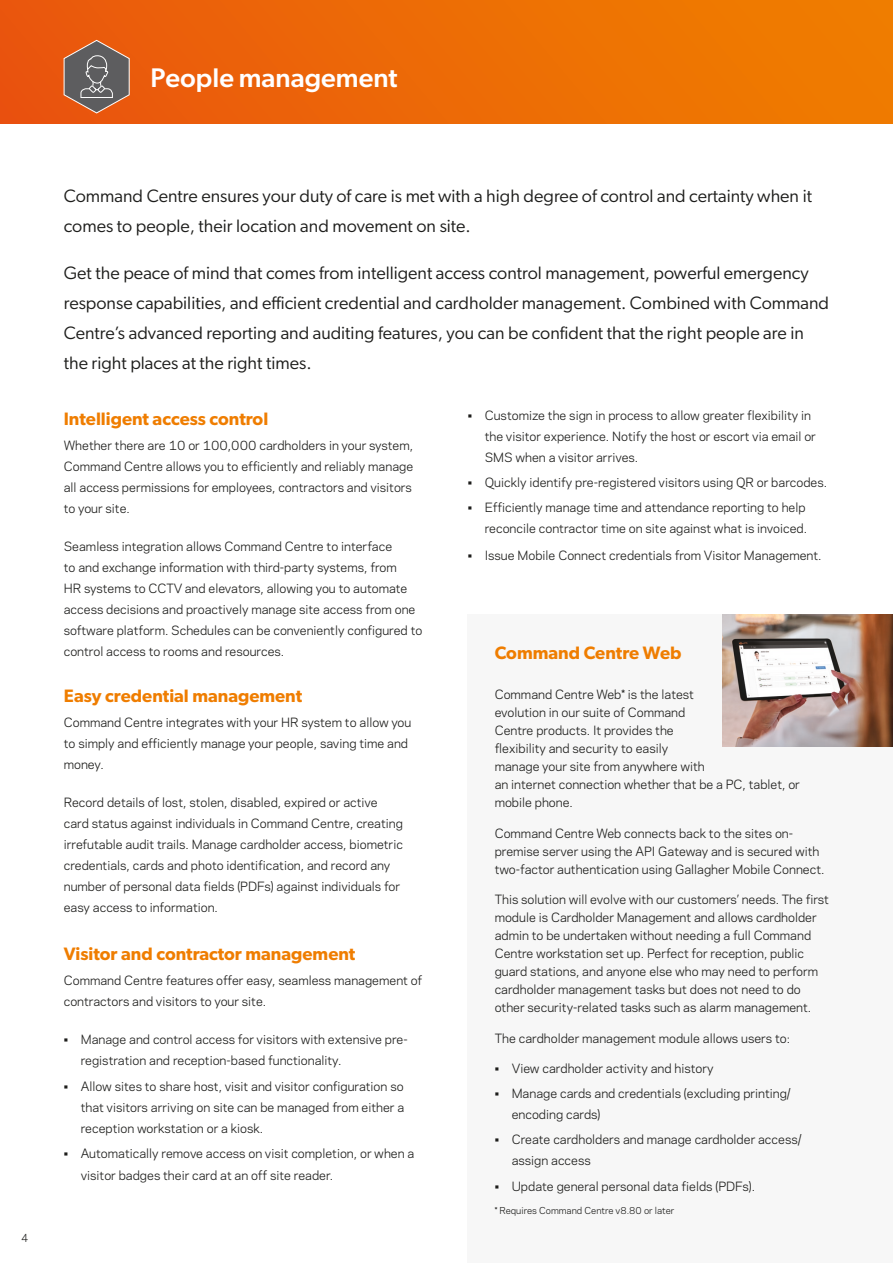
<style>
.page{position:relative;width:893px;height:1263px;background:#fff}
.page>*{position:absolute;margin:0;border:0;box-sizing:border-box;transform-origin:0 0}
.PAGE_Section_Header{font:500 27px "Gibson";color:#fff}
.PAGE_Leading_Paragraph{font:18px/30px "Gibson";color:#1d1d1b}
.PAGE_Subheader{font:600 18px "Gibson";color:#ef7d00}
.Gallagher_-_Body_Text__Alternate{font:12px/18px "Galaxie Polaris";color:#1d1d1b}
.PAGE_Bodycopy{font:12px/21px "Galaxie Polaris";color:#1d1d1b}
.Gallagher_-_Bullet_Text__Alternate{font:12px/21px "Galaxie Polaris";color:#1d1d1b}
.t1{font:10.5px "Galaxie Polaris";color:#1d1d1b}
.Gallagher_-_Body_Text__Alternate-2{font:9px "Galaxie Polaris";color:#1d1d1b}
</style>
<div class="page">
<div style="left:0;top:0;width:893px;height:123px;background:linear-gradient(to right,#ea560e,#f07f00)"></div>
<div style="left:468px;top:614px;width:425px;height:649px;background:#f7f7f7"></div>
<img style="left:723px;top:614px;width:170px;height:132px">
<svg style="left:63px;top:40px;width:67px;height:74px;background:#906957"></svg>
<p class="PAGE_Section_Header" style="left:151px;top:62px;width:248px">People management</p>
<p class="t1" style="left:21px;top:1230px;width:9px">4</p>
<p class="PAGE_Leading_Paragraph" style="left:64px;top:180px;width:750px">Command Centre ensures your duty of care is met with a high degree of control and certainty when it comes to people, their location and movement on site.</p>
<p class="PAGE_Leading_Paragraph" style="left:64px;top:257px;width:767px">Get the peace of mind that comes from intelligent access control management, powerful emergency response capabilities, and efficient credential and cardholder management. Combined with Command Centre’s advanced reporting and auditing features, you can be confident that the right people are in the right places at the right times.</p>
<p class="PAGE_Subheader" style="left:64px;top:408px;width:206px">Intelligent access control</p>
<p class="PAGE_Bodycopy" style="left:64px;top:434px;width:351px;text-align:justify">Whether there are 10 or 100,000 cardholders in your system, Command Centre allows you to efficiently and reliably manage all access permissions for employees, contractors and visitors to your site.</p>
<p class="PAGE_Bodycopy" style="left:64px;top:535px;width:360px">Seamless integration allows Command Centre to interface<br>to and exchange information with third-party systems, from<br>HR systems to CCTV and elevators, allowing you to automate access decisions and proactively manage site access from one software platform. Schedules can be conveniently configured to control access to rooms and resources.</p>
<p class="PAGE_Subheader" style="left:64px;top:685px;width:240px">Easy credential management</p>
<p class="PAGE_Bodycopy" style="left:64px;top:711px;width:349px">Command Centre integrates with your HR system to allow you to simply and efficiently manage your people, saving time and money.</p>
<p class="PAGE_Bodycopy" style="left:64px;top:791px;width:341px">Record details of lost, stolen, disabled, expired or active card status against individuals in Command Centre, creating irrefutable audit trails. Manage cardholder access, biometric credentials, cards and photo identification, and record any number of personal data fields (PDFs) against individuals for easy access to information.</p>
<p class="PAGE_Subheader" style="left:64px;top:943px;width:293px">Visitor and contractor management</p>
<p class="PAGE_Bodycopy" style="left:64px;top:970px;width:360px">Command Centre features offer easy, seamless management of contractors and visitors to your site.</p>
<p class="Gallagher_-_Body_Text__Alternate" style="left:81px;top:1029px;width:328px;line-height:21px;text-indent:-17px">• Manage and control access for visitors with extensive pre&shy;registration and reception-based functionality.</p>
<p class="Gallagher_-_Body_Text__Alternate" style="left:81px;top:1075px;width:325px;line-height:21px;text-align:justify;text-indent:-17px">• Allow sites to share host, visit and visitor configuration so that visitors arriving on site can be managed from either a reception workstation or a kiosk.</p>
<p class="Gallagher_-_Body_Text__Alternate" style="left:81px;top:1141px;width:335px;line-height:22.5px;text-indent:-17px">• Automatically remove access on visit completion, or when a visitor badges their card at an off site reader.</p>
<p class="Gallagher_-_Body_Text__Alternate" style="left:485px;top:404px;width:333px;line-height:21px;text-indent:-17px">• Customize the sign in process to allow greater flexibility in the visitor experience. Notify the host or escort via email or<br>SMS when a visitor arrives.</p>
<p class="Gallagher_-_Body_Text__Alternate" style="left:468px;top:473px;width:361px">• Quickly identify pre-registered visitors using QR or barcodes.</p>
<p class="Gallagher_-_Body_Text__Alternate" style="left:468px;top:497px;width:341px;line-height:21px;text-align:right">• Efficiently manage time and attendance reporting to help reconcile contractor time on site against what is invoiced.</p>
<p class="Gallagher_-_Body_Text__Alternate" style="left:468px;top:546px;width:355px">• Issue Mobile Connect credentials from Visitor Management.</p>
<p class="PAGE_Subheader" style="left:495px;top:642px;width:188px">Command Centre Web</p>
<p class="Gallagher_-_Body_Text__Alternate" style="left:495px;top:685px;width:307px">Command Centre Web* is the latest<br>evolution in our suite of Command<br>Centre products. It provides the<br>flexibility and security to easily<br>manage your site from anywhere with<br>an internet connection whether that be a PC, tablet, or mobile phone.</p>
<p class="Gallagher_-_Body_Text__Alternate" style="left:495px;top:823px;width:331px">Command Centre Web connects back to the sites on&shy;premise server using the API Gateway and is secured with two-factor authentication using Gallagher Mobile Connect.</p>
<p class="Gallagher_-_Body_Text__Alternate" style="left:495px;top:890px;width:336px">This solution will evolve with our customers’ needs. The first module is Cardholder Management and allows cardholder admin to be undertaken without needing a full Command Centre workstation set up. Perfect for reception, public guard stations, and anyone else who may need to perform cardholder management tasks but does not need to do other security-related tasks such as alarm management.</p>
<p class="Gallagher_-_Body_Text__Alternate" style="left:495px;top:1029px;width:297px">The cardholder management module allows users to:</p>
<p class="Gallagher_-_Bullet_Text__Alternate" style="left:495px;top:1057px;width:220px">• View cardholder activity and history</p>
<p class="Gallagher_-_Bullet_Text__Alternate" style="left:512px;top:1082px;width:281px;text-indent:-17px">• Manage cards and credentials (excluding printing/ encoding cards)</p>
<p class="Gallagher_-_Bullet_Text__Alternate" style="left:512px;top:1128px;width:291px;text-indent:-17px">• Create cardholders and manage cardholder access/ assign access</p>
<p class="Gallagher_-_Bullet_Text__Alternate" style="left:495px;top:1175px;width:262px">• Update general personal data fields (PDFs).</p>
<p class="Gallagher_-_Body_Text__Alternate-2" style="left:495px;top:1204px;width:181px">* Requires Command Centre v8.80 or later</p>
</div>
